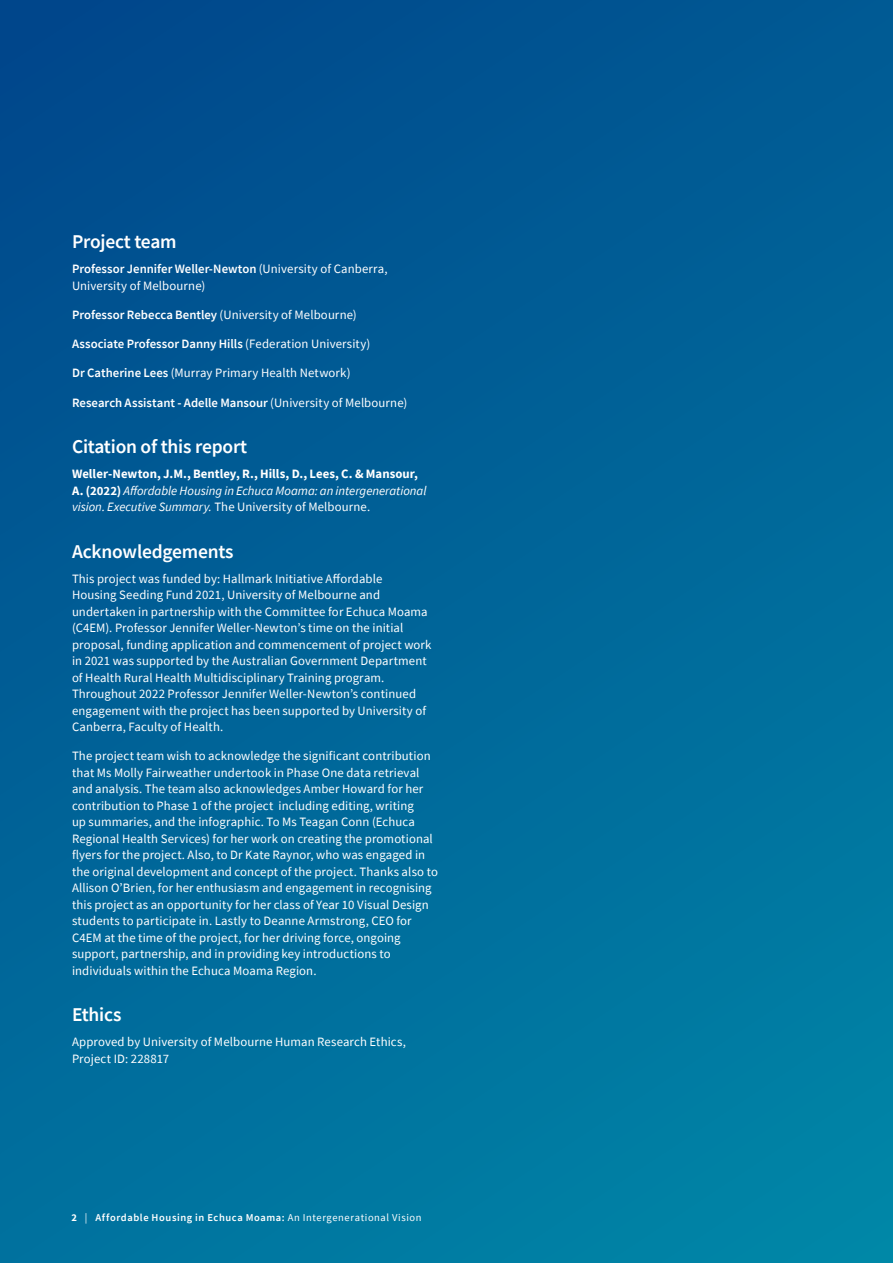
<style>
.page{position:relative;width:893px;height:1263px;background:#fff}
.page>*{position:absolute;margin:0;border:0;box-sizing:border-box;transform-origin:0 0}
.UG_-_Heading_2{font:600 19.5px "Source Sans Pro";letter-spacing:-.01em;color:#fff}
.UG_19_-_body_copy_re{font:12.75px/16.5px "Source Sans Pro";letter-spacing:.01em;color:#fff}
.UG_19_-_body_copy_re-2{font:italic 12.75px/16.5px "Source Sans Pro";letter-spacing:-.005em;color:#fff}
.UG_19_-_body_copy_re-3{font:600 12.75px "Source Sans Pro";color:#fff}
.t1{font:600 10.5px "Source Sans Pro";letter-spacing:.055em;color:#fff}
.s1{font-weight:600}
.s2{font-weight:400}
.s3{font-weight:700;font-style:normal}
.s4{font-style:normal}
.s5{font-weight:700}
</style>
<div class="page">
<div style="left:0;top:0;width:893px;height:1263px;background:linear-gradient(to bottom,#004f8f,#007ca3)"></div>
<p class="UG_-_Heading_2" style="left:72px;top:229px;width:106px">Project team</p>
<p class="UG_19_-_body_copy_re" style="left:72px;top:260px;width:317px"><span class="s1">Professor Jennifer Weller-Newton</span> (University of Canberra,<br>University of Melbourne)</p>
<p class="UG_19_-_body_copy_re-3" style="left:72px;top:306px;width:286px">Professor Rebecca Bentley <span class="s2">(University of Melbourne)</span></p>
<p class="UG_19_-_body_copy_re-3" style="left:72px;top:335px;width:300px">Associate Professor Danny Hills <span class="s2">(Federation University)</span></p>
<p class="UG_19_-_body_copy_re" style="left:72px;top:365px;width:280px"><span class="s1">Dr Catherine Lees</span> (Murray Primary Health Network)</p>
<p class="UG_19_-_body_copy_re-3" style="left:72px;top:394px;width:337px">Research Assistant - Adelle Mansour <span class="s2">(University of Melbourne)</span></p>
<p class="UG_-_Heading_2" style="left:72px;top:434px;width:177px">Citation of this report</p>
<p class="UG_19_-_body_copy_re-2" style="left:72px;top:465px;width:356px"><span class="s3">Weller-Newton, J.M., Bentley, R., Hills, D., Lees, C. &amp; Mansour,<br>A. (2022)</span> Affordable Housing in Echuca Moama: an intergenerational vision. Executive Summary. <span class="s4">The University of Melbourne.</span></p>
<p class="UG_-_Heading_2" style="left:72px;top:538px;width:163px">Acknowledgements</p>
<p class="UG_19_-_body_copy_re" style="left:72px;top:570px;width:361px">This project was funded by: Hallmark Initiative Affordable<br>Housing Seeding Fund 2021, University of Melbourne and undertaken in partnership with the Committee for Echuca Moama (C4EM). Professor Jennifer Weller-Newton’s time on the initial proposal, funding application and commencement of project work in 2021 was supported by the Australian Government Department of Health Rural Health Multidisciplinary Training program.<br>Throughout 2022 Professor Jennifer Weller-Newton’s continued engagement with the project has been supported by University of Canberra, Faculty of Health.</p>
<p class="UG_19_-_body_copy_re" style="left:72px;top:748px;width:367px">The project team wish to acknowledge the significant contribution that Ms Molly Fairweather undertook in Phase One data retrieval and analysis. The team also acknowledges Amber Howard for her contribution to Phase 1 of the project including editing, writing<br>up summaries, and the infographic. To Ms Teagan Conn (Echuca Regional Health Services) for her work on creating the promotional flyers for the project. Also, to Dr Kate Raynor, who was engaged in the original development and concept of the project. Thanks also to Allison O’Brien, for her enthusiasm and engagement in recognising this project as an opportunity for her class of Year 10 Visual Design students to participate in. Lastly to Deanne Armstrong, CEO for C4EM at the time of the project, for her driving force, ongoing support, partnership, and in providing key introductions to individuals within the Echuca Moama Region.</p>
<p class="UG_-_Heading_2" style="left:72px;top:1002px;width:51px">Ethics</p>
<p class="UG_19_-_body_copy_re" style="left:72px;top:1034px;width:335px">Approved by University of Melbourne Human Research Ethics,<br>Project ID: 228817</p>
<p class="t1" style="left:71px;top:1210px;width:352px"><span class="s5">2</span> <span class="s2">|</span> Affordable Housing in Echuca Moama: <span class="s2">An Intergenerational Vision</span></p>
</div>
